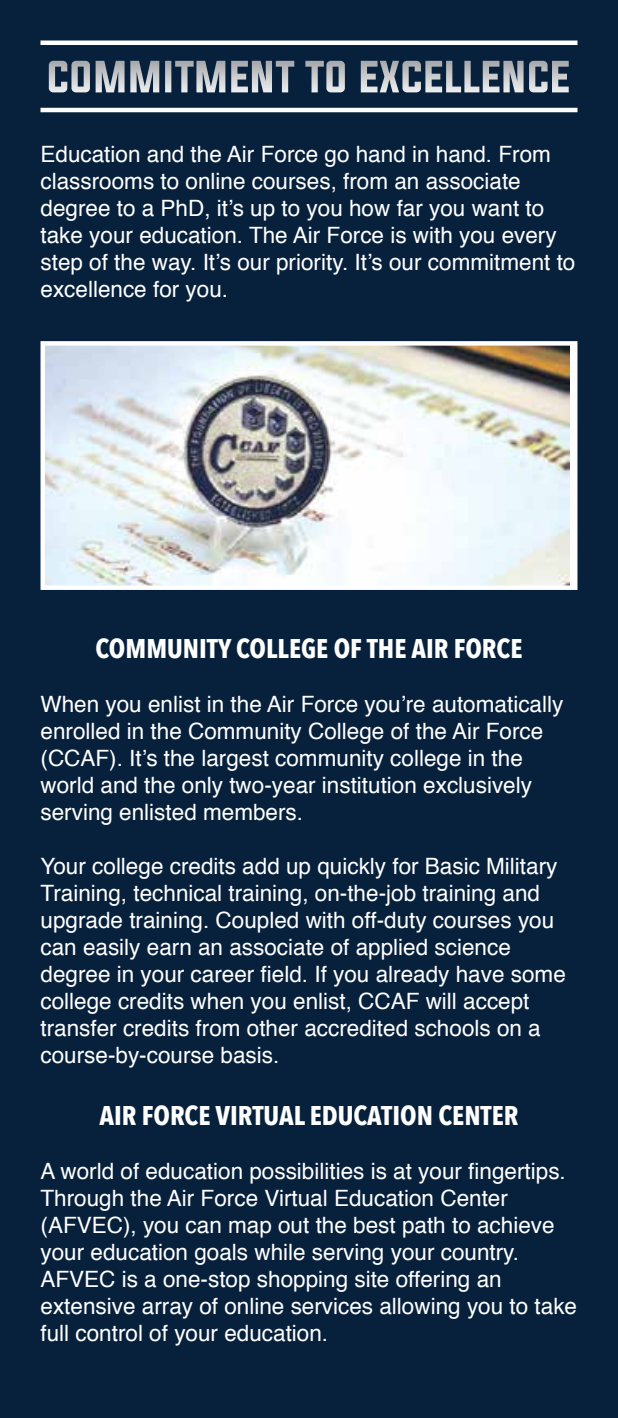
<style>
.page{position:relative;width:618px;height:1418px;background:#07213c}
.page>*{position:absolute;margin:0;border:0;box-sizing:border-box;transform-origin:0 0}
.t1{font:38.25px "Evogria";letter-spacing:.02em;color:#fff}
.t2{font:700 27px "Avenir Next Condensed";color:#fff}
.t3{font:22.5px/27px "Helvetica";color:#fff}
</style>
<div class="page">
<div style="left:40px;top:40px;width:537px;height:5px;background:#fff"></div>
<hr style="left:41px;top:108px;width:536px;height:4px;background:#fff">
<img style="left:45px;top:346px;width:524px;height:239px">
<div style="left:40px;top:341px;width:537px;height:249px;border:4px solid #fff"></div>
<h1 class="t1" style="left:48px;top:50px;width:524px">COMMITMENT TO EXCELLENCE</h1>
<p class="t3" style="left:40px;top:141px;width:536px">Education and the Air Force go hand in hand. From classrooms to online courses, from an associate degree to a PhD, it’s up to you how far you want to take your education. The Air Force is with you every step of the way. It’s our priority. It’s our commitment to excellence for you.</p>
<p class="t2" style="left:95px;top:632px;width:428px">COMMUNITY COLLEGE OF THE AIR FORCE</p>
<p class="t3" style="left:40px;top:691px;width:524px">When you enlist in the Air Force you’re automatically enrolled in the Community College of the Air Force (CCAF). It’s the largest community college in the world and the only two-year institution exclusively serving enlisted members.</p>
<p class="t3" style="left:40px;top:853px;width:527px">Your college credits add up quickly for Basic Military Training, technical training, on-the-job training and upgrade training. Coupled with off-duty courses you can easily earn an associate of applied science degree in your career field. If you already have some college credits when you enlist, CCAF will accept transfer credits from other accredited schools on a course-by-course basis.</p>
<p class="t2" style="left:99px;top:1098px;width:421px">AIR FORCE VIRTUAL EDUCATION CENTER</p>
<p class="t3" style="left:40px;top:1158px;width:538px">A world of education possibilities is at your fingertips.<br>Through the Air Force Virtual Education Center (AFVEC), you can map out the best path to achieve your education goals while serving your country.<br>AFVEC is a one-stop shopping site offering an extensive array of online services allowing you to take full control of your education.</p>
</div>
